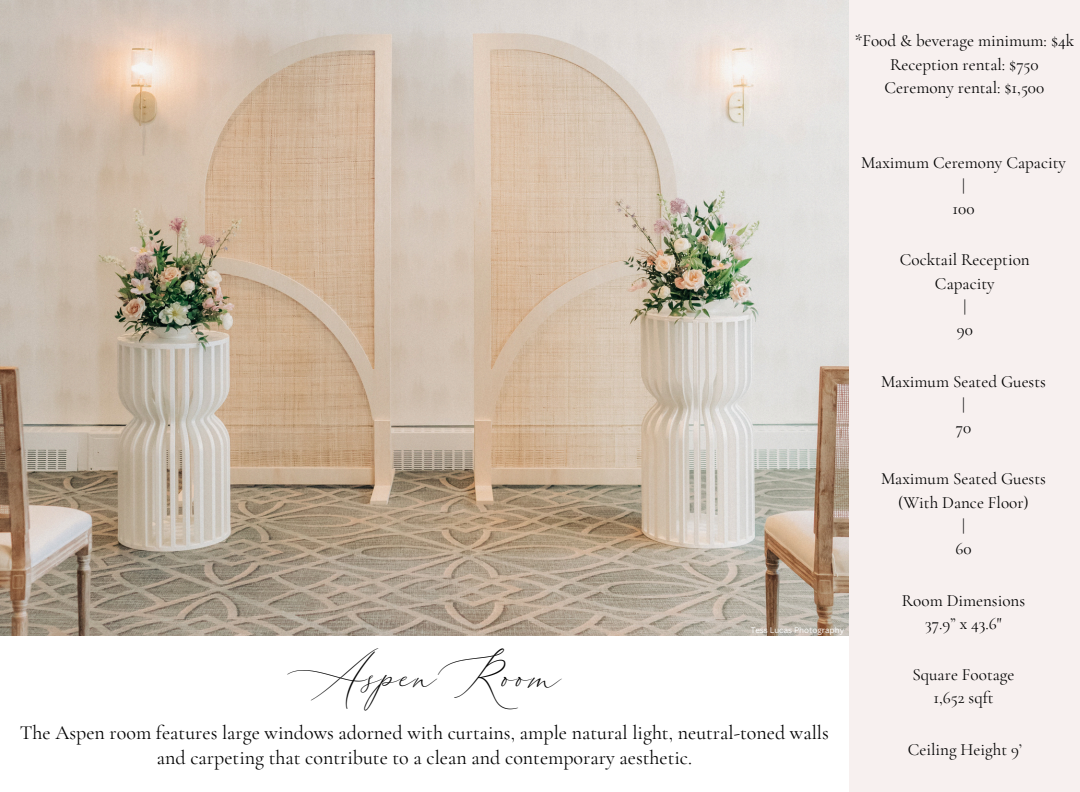
<style>
.page{position:relative;width:1080px;height:792px;background:#fff}
.page>*{position:absolute;margin:0;border:0;box-sizing:border-box;transform-origin:0 0}
.t1{font:44px "Aerotis";letter-spacing:.035em;color:#000}
.t2{font:20px/24.8px "Cormorant Garamond";color:#000;text-align:center}
.t3{font:17.1px/23.2px "Cormorant Garamond";color:#000;text-align:center}
.t4{font:8px "Canva Sans";color:#fff}
</style>
<div class="page">
<img style="left:0;top:0;width:849px;height:635px">
<div style="left:849px;top:0;width:231px;height:791px;background:#f7f0ef"></div>
<h3 class="t3" style="left:855px;top:29px;width:221px">*Food &amp; beverage minimum: $4k<br>Reception rental: $750<br>Ceremony rental: $1,500</h3>
<h3 class="t4" style="left:751px;top:625px;width:95px">Tess Lucas Photography</h3>
<p class="t1" style="left:287px;top:650px;width:275px">AspenRoom</p>
<h1 class="t2" style="left:20px;top:720px;width:810px">The Aspen room features large windows adorned with curtains, ample natural light, neutral-toned walls and carpeting that contribute to a clean and contemporary aesthetic.</h1>
<h3 class="t3" style="left:861px;top:150px;width:206px">Maximum Ceremony Capacity |<br>100</h3>
<h3 class="t3" style="left:900px;top:248px;width:131px">Cocktail Reception<br>Capacity<br>|<br>90</h3>
<h3 class="t3" style="left:881px;top:369px;width:166px">Maximum Seated Guests |<br>70</h3>
<h3 class="t3" style="left:881px;top:467px;width:166px">Maximum Seated Guests (With Dance Floor)<br>|<br>60</h3>
<h3 class="t3" style="left:902px;top:589px;width:125px">Room Dimensions<br>37.9” x 43.6"</h3>
<h2 class="t3" style="left:913px;top:663px;width:104px">Square Footage<br>1,652 sqft</h2>
<h3 class="t3" style="left:908px;top:738px;width:115px">Ceiling Height 9’</h3>
</div>
